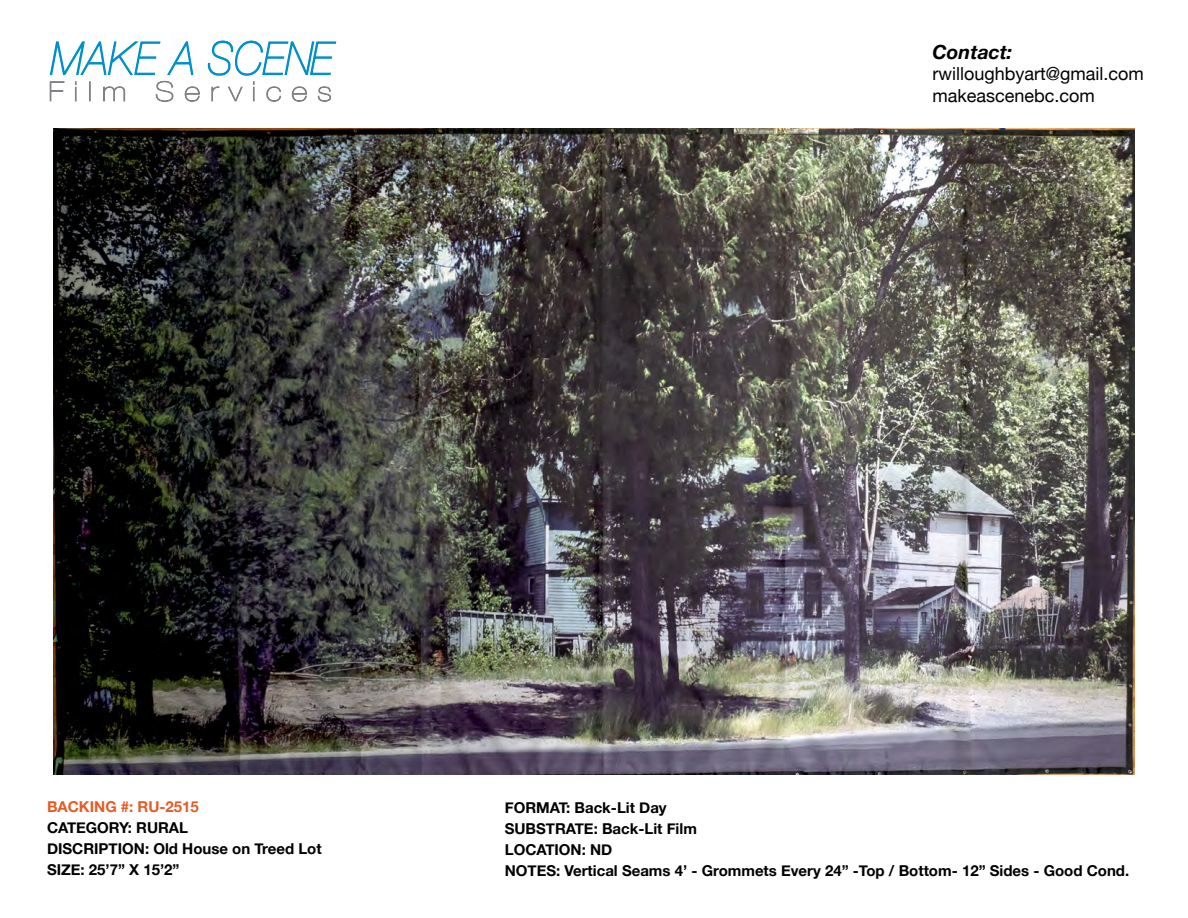
<style>
.page{position:relative;width:1188px;height:918px;background:#fff}
.page>*{position:absolute;margin:0;border:0;box-sizing:border-box;transform-origin:0 0}
.t1{font:italic 700 19.5px "Helvetica Neue";color:#000}
.t2{font:18px/21.6px "Helvetica Neue";color:#000}
.t3{font:700 15px/21px "Helvetica Neue";color:#000}
.t4{font:700 15px "Helvetica Neue";color:#e75a24}
</style>
<div class="page">
<svg style="left:49px;top:41px;width:151px;height:61px"></svg>
<svg style="left:207px;top:40px;width:130px;height:62px"></svg>
<img style="left:54px;top:129px;width:1080px;height:646px">
<h1 class="t1" style="left:933px;top:36px;width:81px">Contact:</h1>
<p class="t2" style="left:933px;top:64px;width:213px">rwilloughbyart@gmail.com makeascenebc.com</p>
<p class="t4" style="left:47px;top:794px;width:153px">BACKING #: RU-2515</p>
<p class="t3" style="left:47px;top:817px;width:276px">CATEGORY: RURAL<br>DISCRIPTION: Old House on Treed Lot<br>SIZE: 25’7” X 15’2”</p>
<p class="t3" style="left:505px;top:798px;width:626px">FORMAT: Back-Lit Day<br>SUBSTRATE: Back-Lit Film<br>LOCATION: ND<br>NOTES: Vertical Seams 4’ - Grommets Every 24” -Top / Bottom- 12” Sides - Good Cond.</p>
</div>
